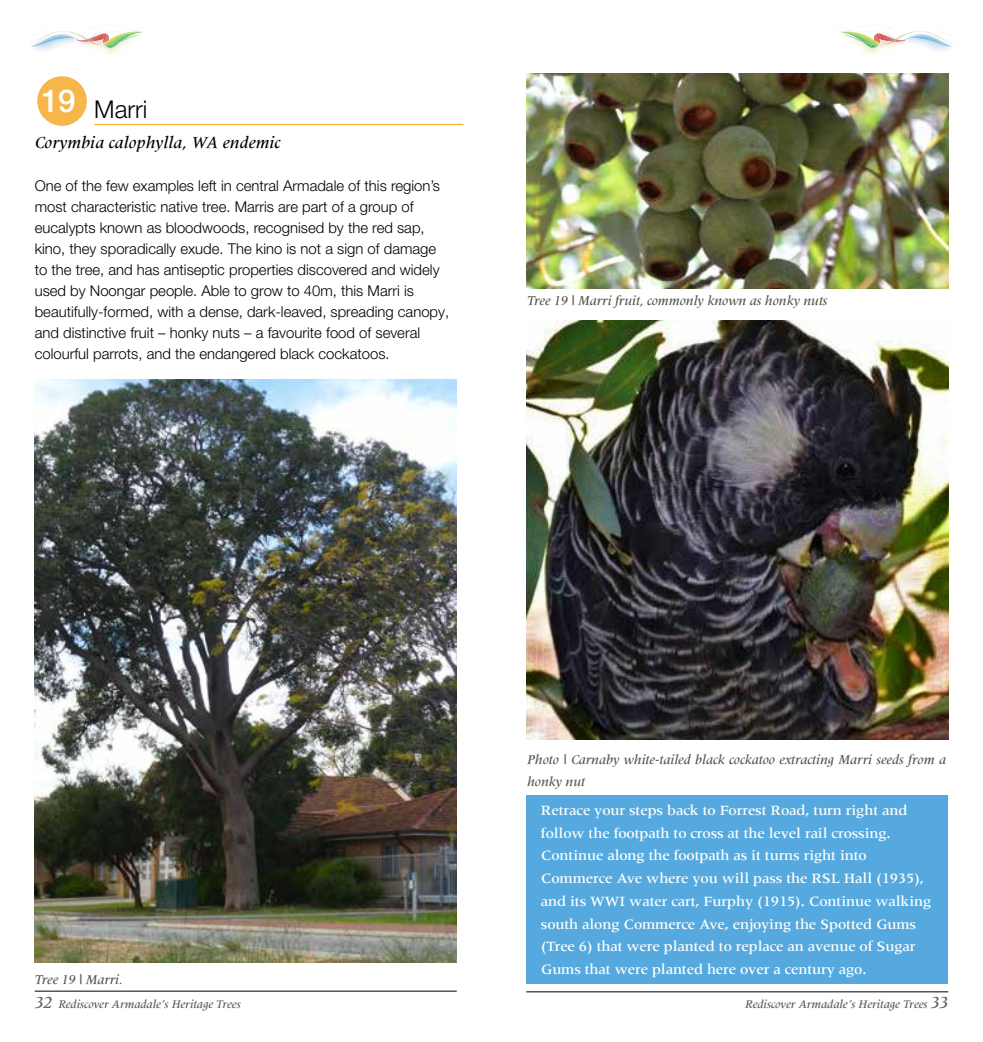
<style>
.page{position:relative;width:983px;height:1042px;background:#fff}
.page>*{position:absolute;margin:0;border:0;box-sizing:border-box;transform-origin:0 0}
.t1{font:500 31.5px "Helvetica Neue LT Pro";color:#fff}
.t2{font:300 24.5px "Helvetica Neue LT Pro";color:#000}
.t3{font:italic 500 17.5px "Meridien Com";letter-spacing:.01em;color:#000}
.t4{font:300 14.88px/21px "Helvetica Neue LT Pro";color:#000}
.t5{font:500 14.88px/22.8px "Meridien";letter-spacing:-.01em;color:#fff}
.t6{font:italic 500 14px/22.8px "Meridien Com";color:#56554d}
.t7{font:italic 500 12.25px "Meridien";color:#58595b}
.s1{font-size:17.5px}
</style>
<div class="page">
<hr style="left:35px;top:991px;width:421px;height:1px;background:#000">
<hr style="left:526px;top:991px;width:421px;height:1px;background:#000">
<img style="left:912px;top:28px;width:41px;height:10px">
<img style="left:912px;top:38px;width:26px;height:3px">
<svg style="left:926px;top:38px;width:10px;height:2px"></svg>
<img style="left:912px;top:41px;width:41px;height:7px">
<svg style="left:840px;top:27px;width:72px;height:31px"></svg>
<img style="left:30px;top:28px;width:40px;height:10px">
<img style="left:44px;top:38px;width:26px;height:3px">
<svg style="left:47px;top:38px;width:9px;height:2px"></svg>
<img style="left:30px;top:41px;width:40px;height:7px">
<svg style="left:70px;top:27px;width:73px;height:31px"></svg>
<div style="left:37px;top:76px;width:50px;height:50px;background:#f6b64a;border-radius:50%"></div>
<hr style="left:94px;top:124px;width:369px;height:1px;background:#f4a41d">
<img style="left:35px;top:379px;width:421px;height:583px">
<img style="left:526px;top:321px;width:421px;height:418px">
<img style="left:526px;top:73px;width:421px;height:215px">
<div style="left:526px;top:795px;width:421px;height:188px;background:#55a9de"></div>
<h1 class="t1" style="left:41px;top:82px;width:36px">19</h1>
<h2 class="t2" style="left:94px;top:94px;width:55px">Marri</h2>
<p class="t3" style="left:35px;top:132px;width:247px">Corymbia calophylla, WA endemic</p>
<p class="t4" style="left:35px;top:175px;width:416px">One of the few examples left in central Armadale of this region’s most characteristic native tree. Marris are part of a group of eucalypts known as bloodwoods, recognised by the red sap, kino, they sporadically exude. The kino is not a sign of damage to the tree, and has antiseptic properties discovered and widely used by Noongar people. Able to grow to 40m, this Marri is beautifully-formed, with a dense, dark-leaved, spreading canopy, and distinctive fruit – honky nuts – a favourite food of several colourful parrots, and the endangered black cockatoos.</p>
<p class="t6" style="left:527px;top:289px;width:302px">Tree 19 | Marri fruit, commonly known as honky nuts</p>
<p class="t6" style="left:35px;top:967px;width:89px">Tree 19 | Marri.</p>
<p class="t6" style="left:527px;top:747px;width:420px">Photo | Carnaby white-tailed black cockatoo extracting Marri seeds from a honky nut</p>
<p class="t5" style="left:540px;top:799px;width:392px">Retrace your steps back to Forrest Road, turn right and follow the footpath to cross at the level rail crossing.<br>Continue along the footpath as it turns right into Commerce Ave where you will pass the RSL Hall (1935), and its WWI water cart, Furphy (1915). Continue walking south along Commerce Ave, enjoying the Spotted Gums (Tree 6) that were planted to replace an avenue of Sugar Gums that were planted here over a century ago.</p>
<p class="t7" style="left:35px;top:997px;width:207px"><span class="s1">32</span> Rediscover Armadale’s Heritage Trees</p>
<p class="t7" style="left:745px;top:997px;width:204px">Rediscover Armadale’s Heritage Trees <span class="s1">33</span></p>
</div>
